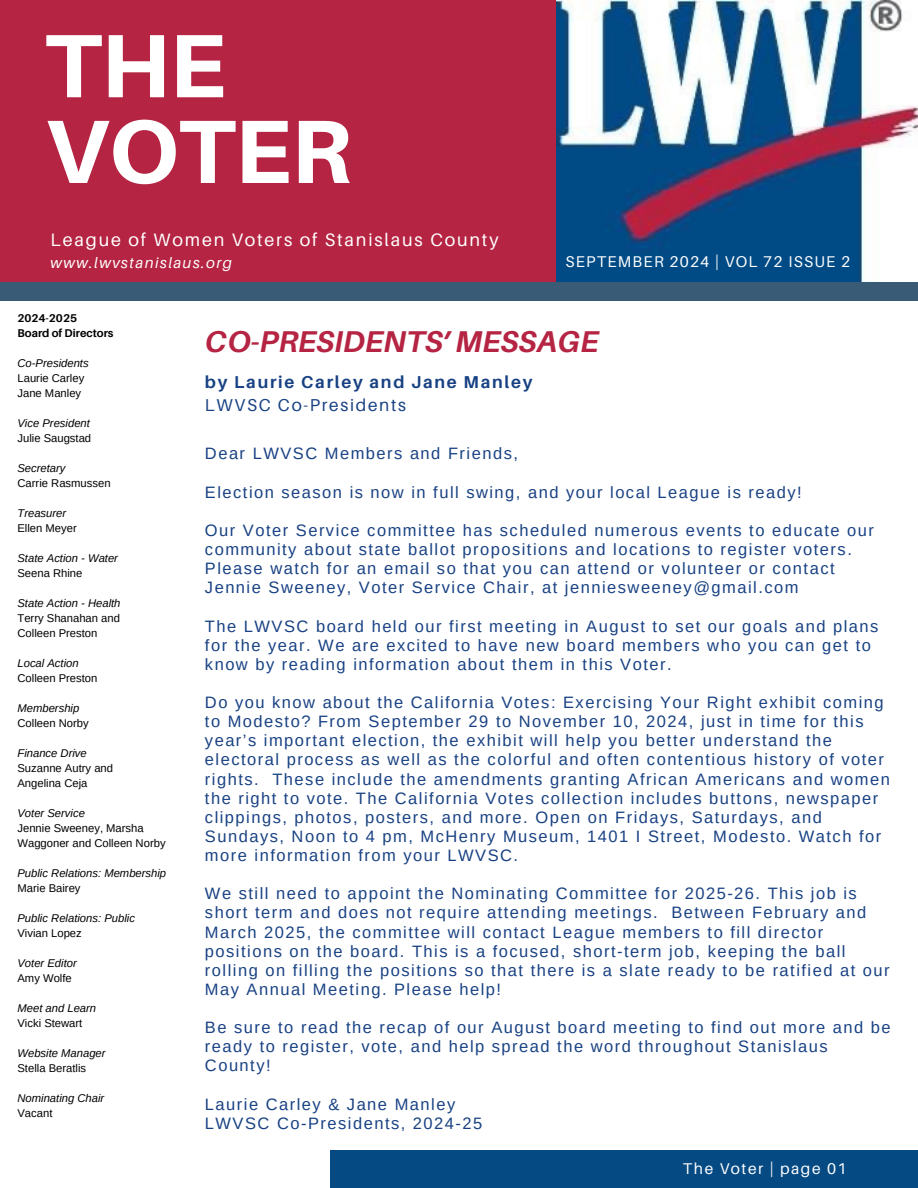
<style>
.page{position:relative;width:918px;height:1188px;background:#fff}
.page>*{position:absolute;margin:0;border:0;box-sizing:border-box;transform-origin:0 0}
.t1{font:800 90px/85.8px "Aileron";color:#fff}
.t2{font:italic 700 30.15px "Aileron";color:#b52442}
.t3{font:18px "Aileron";letter-spacing:.1em;color:#fff}
.t4{font:700 17.25px/23.4px "Aileron";letter-spacing:.1em;color:#184183}
.t5{font:16.5px/19.2px "Arimo";letter-spacing:.09em;color:#184183}
.t6{font:15.6px "Aileron";letter-spacing:.08em;color:#fff}
.t7{font:15.6px "Aileron";letter-spacing:.1em;color:#fff}
.t8{font:italic 15px "Aileron";letter-spacing:.1em;color:#fff}
.t9{font:11.25px/15px "Arimo";color:#000}
.t10{font:italic 11.25px "Arimo";color:#000}
.t11{font:700 11.25px/15px "Aileron";color:#000}
.s1{font-weight:400}
</style>
<div class="page">
<div style="left:0;top:0;width:697px;height:282px;background:#b52442"></div>
<img style="left:557px;top:0;width:361px;height:282px">
<div style="left:330px;top:1151px;width:588px;height:37px;background:#054a83"></div>
<div style="left:0;top:282px;width:918px;height:18px;background:#395b75"></div>
<h1 class="t1" style="left:45px;top:21px;width:308px">THE<br>VOTER</h1>
<h3 class="t3" style="left:51px;top:229px;width:449px">League of Women Voters of Stanislaus County</h3>
<h3 class="t8" style="left:51px;top:253px;width:183px">www.lwvstanislaus.org</h3>
<h4 class="t6" style="left:566px;top:251px;width:286px">SEPTEMBER 2024 | VOL 72 ISSUE 2</h4>
<p class="t11" style="left:17px;top:311px;width:98px">2024-2025<br>Board of Directors</p>
<h6 class="t10" style="left:17px;top:357px;width:73px">Co-Presidents</h6>
<p class="t9" style="left:17px;top:371px;width:68px">Laurie Carley</p>
<p class="t9" style="left:17px;top:386px;width:65px">Jane Manley</p>
<p class="t10" style="left:17px;top:417px;width:74px">Vice President</p>
<p class="t9" style="left:17px;top:431px;width:75px">Julie Saugstad</p>
<p class="t10" style="left:17px;top:462px;width:50px">Secretary</p>
<p class="t9" style="left:17px;top:476px;width:95px">Carrie Rasmussen</p>
<p class="t10" style="left:17px;top:507px;width:50px">Treasurer</p>
<p class="t9" style="left:17px;top:521px;width:61px">Ellen Meyer</p>
<p class="t10" style="left:17px;top:552px;width:102px">State Action - Water</p>
<p class="t9" style="left:17px;top:566px;width:67px">Seena Rhine</p>
<p class="t10" style="left:17px;top:597px;width:105px">State Action - Health</p>
<p class="t9" style="left:17px;top:611px;width:104px">Terry Shanahan and</p>
<p class="t9" style="left:17px;top:626px;width:81px">Colleen Preston</p>
<p class="t10" style="left:17px;top:657px;width:63px">Local Action</p>
<p class="t9" style="left:17px;top:671px;width:81px">Colleen Preston</p>
<p class="t10" style="left:17px;top:702px;width:63px">Membership</p>
<p class="t9" style="left:17px;top:716px;width:73px">Colleen Norby</p>
<p class="t10" style="left:17px;top:747px;width:71px">Finance Drive</p>
<p class="t9" style="left:17px;top:761px;width:97px">Suzanne Autry and</p>
<p class="t9" style="left:17px;top:776px;width:72px">Angelina Ceja</p>
<p class="t10" style="left:17px;top:807px;width:69px">Voter Service</p>
<p class="t9" style="left:17px;top:821px;width:150px">Jennie Sweeney, Marsha<br>Waggoner and Colleen Norby</p>
<p class="t10" style="left:17px;top:867px;width:150px">Public Relations: Membership</p>
<p class="t9" style="left:17px;top:881px;width:65px">Marie Bairey</p>
<p class="t10" style="left:17px;top:912px;width:119px">Public Relations: Public</p>
<p class="t9" style="left:17px;top:926px;width:66px">Vivian Lopez</p>
<p class="t10" style="left:17px;top:957px;width:61px">Voter Editor</p>
<p class="t9" style="left:17px;top:971px;width:56px">Amy Wolfe</p>
<p class="t10" style="left:17px;top:1002px;width:80px">Meet and Learn</p>
<p class="t9" style="left:17px;top:1016px;width:66px">Vicki Stewart</p>
<p class="t10" style="left:17px;top:1047px;width:90px">Website Manager</p>
<p class="t9" style="left:17px;top:1061px;width:70px">Stella Beratlis</p>
<p class="t10" style="left:17px;top:1092px;width:88px">Nominating Chair</p>
<p class="t9" style="left:17px;top:1106px;width:36px">Vacant</p>
<p class="t2" style="left:205px;top:323px;width:395px">CO-PRESIDENTS’ MESSAGE</p>
<h2 class="t4" style="left:205px;top:370px;width:329px">by Laurie Carley and Jane Manley<br><span class="s1">LWVSC Co-Presidents</span></h2>
<h3 class="t5" style="left:205px;top:444px;width:315px">Dear LWVSC Members and Friends,</h3>
<h5 class="t5" style="left:205px;top:482px;width:598px">Election season is now in full swing, and your local League is ready!</h5>
<h5 class="t5" style="left:205px;top:521px;width:671px">Our Voter Service committee has scheduled numerous events to educate our community about state ballot propositions and locations to register voters.<br>Please watch for an email so that you can attend or volunteer or contact Jennie Sweeney, Voter Service Chair, at jenniesweeney@gmail.com</h5>
<h5 class="t5" style="left:205px;top:616px;width:675px">The LWVSC board held our first meeting in August to set our goals and plans for the year. We are excited to have new board members who you can get to know by reading information about them in this Voter.</h5>
<h5 class="t5" style="left:205px;top:693px;width:686px">Do you know about the California Votes: Exercising Your Right exhibit coming to Modesto? From September 29 to November 10, 2024, just in time for this year’s important election, the exhibit will help you better understand the electoral process as well as the colorful and often contentious history of voter rights. These include the amendments granting African Americans and women the right to vote. The California Votes collection includes buttons, newspaper clippings, photos, posters, and more. Open on Fridays, Saturdays, and Sundays, Noon to 4 pm, McHenry Museum, 1401 I Street, Modesto. Watch for more information from your LWVSC.</h5>
<h5 class="t5" style="left:205px;top:884px;width:686px">We still need to appoint the Nominating Committee for 2025-26. This job is short term and does not require attending meetings. Between February and March 2025, the committee will contact League members to fill director positions on the board. This is a focused, short-term job, keeping the ball rolling on filling the positions so that there is a slate ready to be ratified at our May Annual Meeting. Please help!</h5>
<h5 class="t5" style="left:205px;top:1018px;width:687px">Be sure to read the recap of our August board meeting to find out more and be ready to register, vote, and help spread the word throughout Stanislaus<br>County!</h5>
<h5 class="t5" style="left:205px;top:1094px;width:279px">Laurie Carley &amp; Jane Manley<br>LWVSC Co-Presidents, 2024-25</h5>
<p class="t7" style="left:683px;top:1158px;width:165px">The Voter | page 01</p>
</div>
